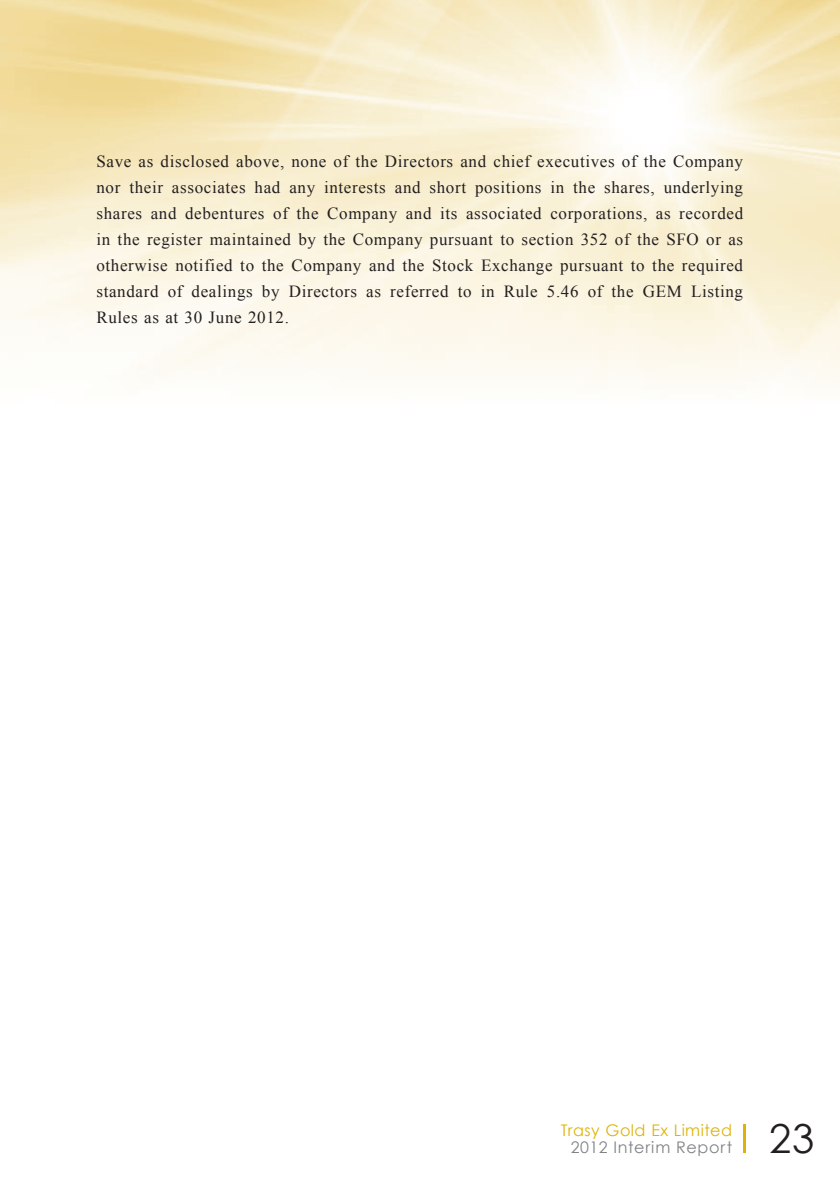
<style>
.page{position:relative;width:840px;height:1191px;background:#fff}
.page>*{position:absolute;margin:0;border:0;box-sizing:border-box;transform-origin:0 0}
.t1{font:40px "Century Gothic";color:#231f20}
.t2{font:17px/26px "Times New Roman";letter-spacing:.035em;color:#231f20;text-align:justify}
.t3{font:16px "Century Gothic";letter-spacing:.03em;color:#deb308}
.t4{font:16px "Century Gothic";letter-spacing:.045em;color:#808285}
</style>
<div class="page">
<hr style="left:743px;top:1124px;width:3px;height:29px;background:#deb308">
<p class="t2" style="left:96px;top:148px;width:647px">Save as disclosed above, none of the Directors and chief executives of the Company nor their associates had any interests and short positions in the shares, underlying shares and debentures of the Company and its associated corporations, as recorded in the register maintained by the Company pursuant to section 352 of the SFO or as otherwise notified to the Company and the Stock Exchange pursuant to the required standard of dealings by Directors as referred to in Rule 5.46 of the GEM Listing Rules as at 30 June 2012.</p>
<p class="t3" style="left:560px;top:1119px;width:173px">Trasy Gold Ex Limited</p>
<p class="t4" style="left:570px;top:1136px;width:163px">2012 Interim Report</p>
<h1 class="t1" style="left:768px;top:1110px;width:47px">23</h1>
</div>
